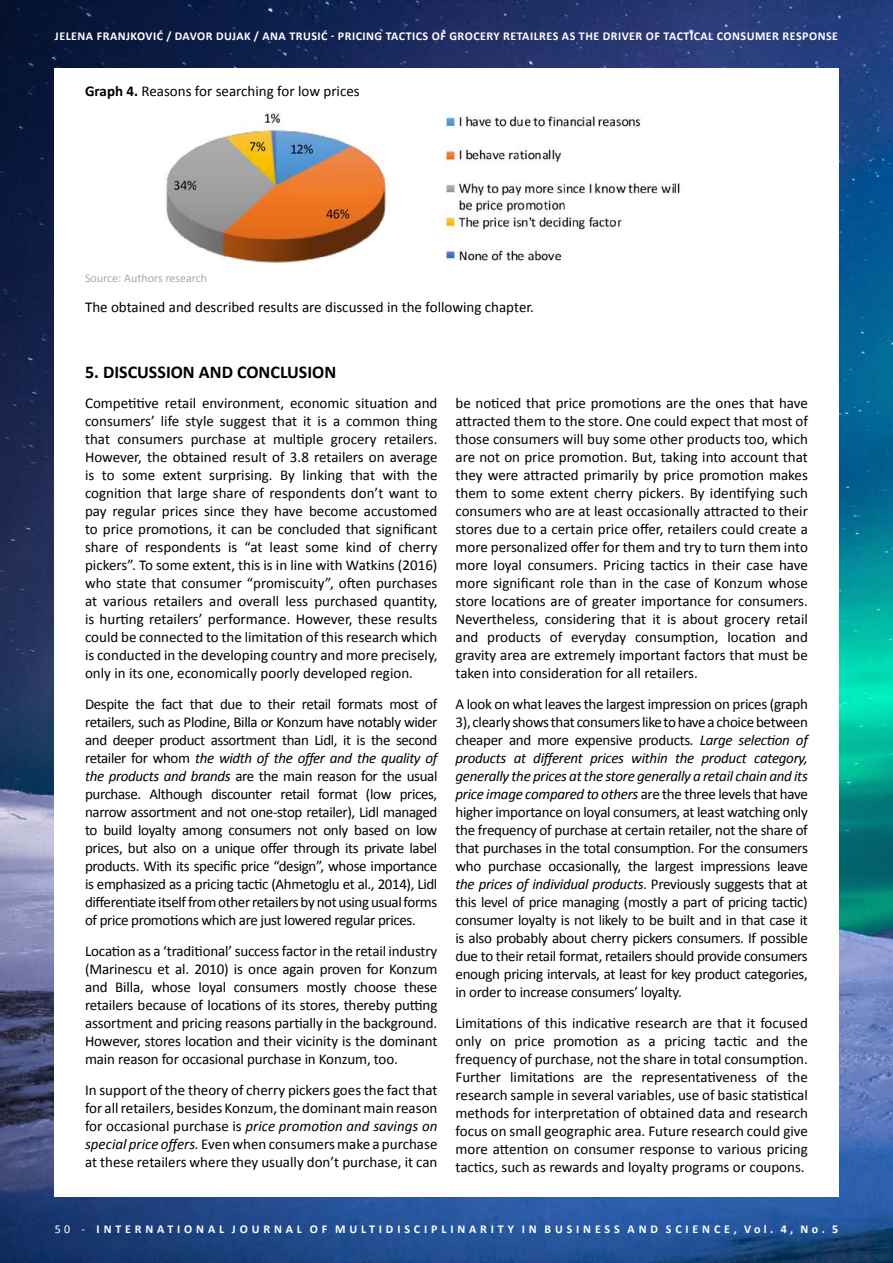
<style>
.page{position:relative;width:893px;height:1263px;background:#fff}
.page>*{position:absolute;margin:0;border:0;box-sizing:border-box;transform-origin:0 0}
.Abstract_text{font:700 18px "Calibri";color:#000}
.Abstract_text-2{font:15px/18px "Calibri";color:#000;text-align:justify}
.t1{font:700 12px "Calibri";letter-spacing:.04em;color:#fff}
.t2{font:700 12px "Calibri";letter-spacing:.32em;color:#fff}
.t3{font:12px "Calibri";color:#a7a9ac}
.s1{font-weight:700}
.s2{font-style:italic}
.s3{font-weight:400}
</style>
<div class="page">
<img style="left:0;top:0;width:893px;height:1263px">
<div style="left:54px;top:68px;width:785px;height:1129px;background:#fff"></div>
<img style="left:166px;top:113px;width:514px;height:150px">
<p class="t1" style="left:55px;top:28px;width:785px">JELENA FRANJKOVIĆ / DAVOR DUJAK / ANA TRUSIĆ - PRICING TACTICS OF GROCERY RETAILRES AS THE DRIVER OF TACTICAL CONSUMER RESPONSE</p>
<p class="Abstract_text-2" style="left:85px;top:82px;width:276px"><span class="s1">Graph 4.</span> Reasons for searching for low prices</p>
<p class="t3" style="left:85px;top:270px;width:124px">Source: Authors research</p>
<p class="Abstract_text-2" style="left:85px;top:298px;width:450px">The obtained and described results are discussed in the following chapter.</p>
<p class="Abstract_text" style="left:85px;top:360px;width:253px">5. DISCUSSION AND CONCLUSION</p>
<p class="Abstract_text-2" style="left:85px;top:394px;width:354px">Competitive retail environment, economic situation and consumers’ life style suggest that it is a common thing that consumers purchase at multiple grocery retailers.<br>However, the obtained result of 3.8 retailers on average is to some extent surprising. By linking that with the cognition that large share of respondents don’t want to pay regular prices since they have become accustomed to price promotions, it can be concluded that significant share of respondents is “at least some kind of cherry pickers”. To some extent, this is in line with Watkins (2016) who state that consumer “promiscuity”, often purchases at various retailers and overall less purchased quantity, is hurting retailers’ performance. However, these results could be connected to the limitation of this research which is conducted in the developing country and more precisely, only in its one, economically poorly developed region.</p>
<p class="Abstract_text-2" style="left:85px;top:695px;width:354px">Despite the fact that due to their retail formats most of retailers, such as Plodine, Billa or Konzum have notably wider and deeper product assortment than Lidl, it is the second retailer for whom <span class="s2">the width of the offer and the quality of the products and brands</span> are the main reason for the usual purchase. Although discounter retail format (low prices, narrow assortment and not one-stop retailer), Lidl managed to build loyalty among consumers not only based on low prices, but also on a unique offer through its private label products. With its specific price “design”, whose importance is emphasized as a pricing tactic (Ahmetoglu et al., 2014), Lidl differentiate itself from other retailers by not using usual forms of price promotions which are just lowered regular prices.</p>
<p class="Abstract_text-2" style="left:85px;top:942px;width:354px">Location as a ‘traditional’ success factor in the retail industry (Marinescu et al. 2010) is once again proven for Konzum and Billa, whose loyal consumers mostly choose these retailers because of locations of its stores, thereby putting assortment and pricing reasons partially in the background.<br>However, stores location and their vicinity is the dominant main reason for occasional purchase in Konzum, too.</p>
<p class="Abstract_text-2" style="left:85px;top:1081px;width:354px">In support of the theory of cherry pickers goes the fact that for all retailers, besides Konzum, the dominant main reason for occasional purchase is <span class="s2">price promotion and savings on special price offers.</span> Even when consumers make a purchase at these retailers where they usually don’t purchase, it can</p>
<p class="Abstract_text-2" style="left:455px;top:394px;width:354px">be noticed that price promotions are the ones that have attracted them to the store. One could expect that most of those consumers will buy some other products too, which are not on price promotion. But, taking into account that they were attracted primarily by price promotion makes them to some extent cherry pickers. By identifying such consumers who are at least occasionally attracted to their stores due to a certain price offer, retailers could create a more personalized offer for them and try to turn them into more loyal consumers. Pricing tactics in their case have more significant role than in the case of Konzum whose store locations are of greater importance for consumers.<br>Nevertheless, considering that it is about grocery retail and products of everyday consumption, location and gravity area are extremely important factors that must be taken into consideration for all retailers.</p>
<p class="Abstract_text-2" style="left:455px;top:695px;width:354px">A look on what leaves the largest impression on prices (graph 3), clearly shows that consumers like to have a choice between cheaper and more expensive products<span class="s2">. Large selection of products at different prices within the product category, generally the prices at the store generally a retail chain and its price image compared to others</span> are the three levels that have higher importance on loyal consumers, at least watching only the frequency of purchase at certain retailer, not the share of that purchases in the total consumption. For the consumers who purchase occasionally, the largest impressions leave <span class="s2">the prices of individual products</span>. Previously suggests that at this level of price managing (mostly a part of pricing tactic) consumer loyalty is not likely to be built and in that case it is also probably about cherry pickers consumers. If possible due to their retail format, retailers should provide consumers enough pricing intervals, at least for key product categories, in order to increase consumers’ loyalty.</p>
<p class="Abstract_text-2" style="left:455px;top:1014px;width:354px">Limitations of this indicative research are that it focused only on price promotion as a pricing tactic and the frequency of purchase, not the share in total consumption.<br>Further limitations are the representativeness of the research sample in several variables, use of basic statistical methods for interpretation of obtained data and research focus on small geographic area. Future research could give more attention on consumer response to various pricing tactics, such as rewards and loyalty programs or coupons.</p>
<p class="t2" style="left:55px;top:1222px;width:785px"><span class="s3">50 -</span> INTERNATIONAL JOURNAL OF MULTIDISCIPLINARITY IN BUSINESS AND SCIENCE, Vol. 4, No. 5</p>
</div>
